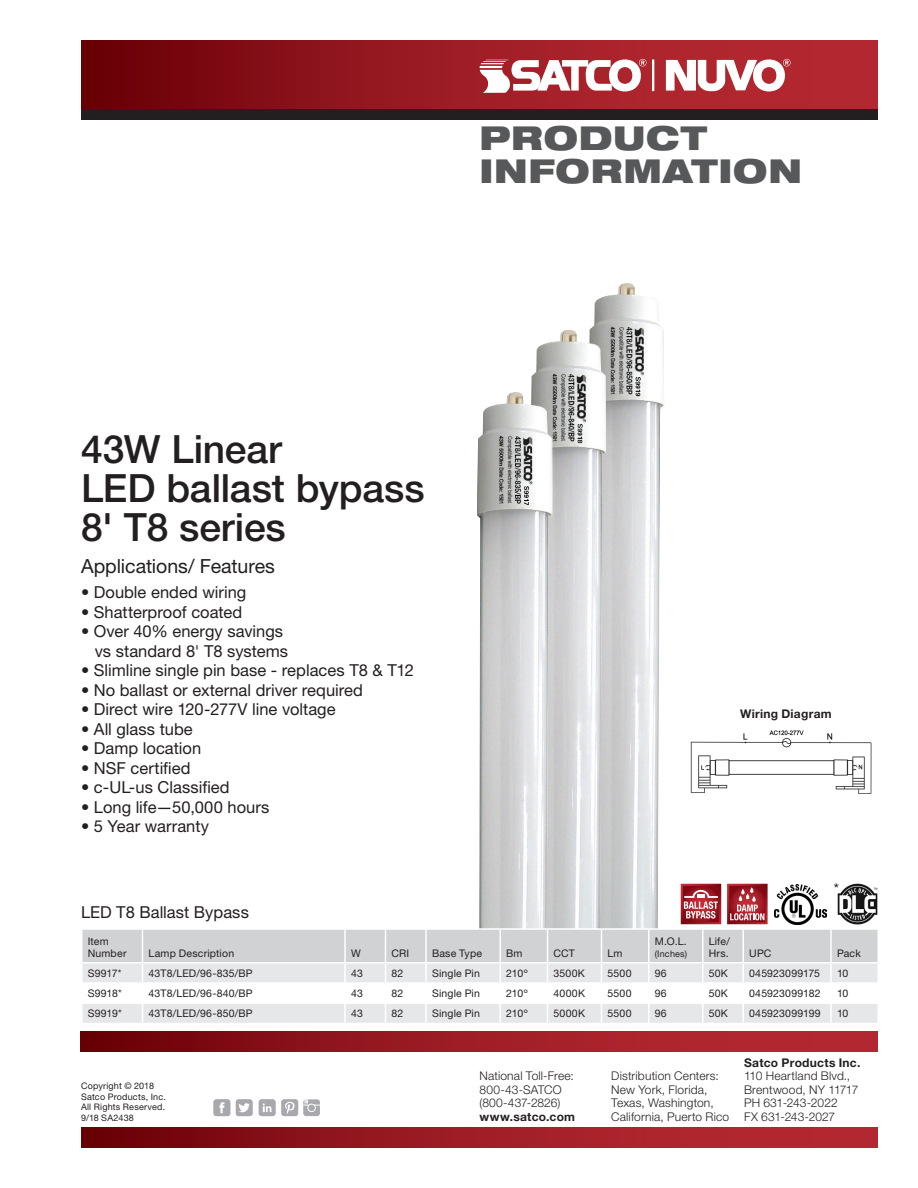
<style>
.page{position:relative;width:918px;height:1188px;background:#fff}
.page>*{position:absolute;margin:0;border:0;box-sizing:border-box;transform-origin:0 0}
.product_name{font:500 39px "Helvetica Neue LT Std";letter-spacing:-.005em;color:#231f20}
.t1{font:900 expanded 33px "Helvetica Neue LT Std";letter-spacing:.025em;color:#57585a}
.paragraph_title_RED{font:19.5px "Helvetica Neue LT Std";letter-spacing:-.005em;color:#231f20}
.paragraph{font:16.5px "Helvetica Neue LT Std";color:#231f20}
.chart_text{font:15px "Helvetica Neue LT Std";color:#231f20}
.address_text{font:300 12px "Helvetica Neue LT Std";letter-spacing:.015em;color:#231f20}
.address_text-2{font:700 12px "Helvetica Neue LT Std";letter-spacing:.02em;color:#231f20}
.product_name-2{font:700 12px "Helvetica Neue LT Std";letter-spacing:.025em;color:#231f20}
.chart_text-2{font:10.5px "Helvetica Neue LT Std";letter-spacing:.015em;color:#231f20}
.chart_text-3{font:9px "Helvetica Neue LT Std";letter-spacing:.02em;color:#231f20}
</style>
<div class="page">
<div style="left:81px;top:40px;width:797px;height:70px;background:linear-gradient(to right,#71040d,#c12f38)"></div>
<div style="left:81px;top:110px;width:797px;height:10px;background:#231f20"></div>
<div style="left:214px;top:1099px;width:16px;height:17px;background:#a8a9ad;border-radius:3px"></div>
<div style="left:236px;top:1099px;width:17px;height:17px;background:#a8a9ad;border-radius:3px"></div>
<div style="left:259px;top:1099px;width:16px;height:17px;background:#a8a9ad;border-radius:3px"></div>
<div style="left:281px;top:1099px;width:17px;height:17px;background:#a8a9ad;border-radius:3px"></div>
<div style="left:303px;top:1099px;width:17px;height:17px;background:#a8a9ad;border-radius:3px"></div>
<svg style="left:285px;top:1102px;width:10px;height:12px"></svg>
<svg style="left:239px;top:1103px;width:11px;height:9px"></svg>
<svg style="left:219px;top:1102px;width:5px;height:11px"></svg>
<svg style="left:263px;top:1103px;width:8px;height:9px"></svg>
<div style="left:307px;top:1104px;width:9px;height:8px;border:1px solid #fff;border-radius:50%"></div>
<svg style="left:303px;top:1099px;width:17px;height:11px"></svg>
<div style="left:81px;top:1031px;width:796px;height:21px;background:linear-gradient(to right,#71040d,#c02f38)"></div>
<div style="left:81px;top:1127px;width:797px;height:21px;background:linear-gradient(to right,#71040d,#c12f38)"></div>
<svg style="left:480px;top:59px;width:167px;height:34px"></svg>
<svg style="left:666px;top:59px;width:125px;height:32px"></svg>
<hr style="left:652px;top:59px;width:2px;height:32px;background:#fff">
<img style="left:590px;top:283px;width:74px;height:601px">
<img style="left:531px;top:329px;width:75px;height:555px">
<img style="left:477px;top:392px;width:76px;height:492px">
<img style="left:690px;top:730px;width:182px;height:64px">
<svg style="left:82px;top:884px;width:796px;height:139px"></svg>
<p class="t1" style="left:480px;top:116px;width:229px">PRODUCT</p>
<p class="t1" style="left:480px;top:149px;width:324px">INFORMATION</p>
<p class="product_name" style="left:81px;top:426px;width:202px">43W Linear</p>
<p class="product_name" style="left:81px;top:465px;width:345px">LED ballast bypass</p>
<p class="product_name" style="left:81px;top:504px;width:206px">8' T8 series</p>
<p class="paragraph_title_RED" style="left:81px;top:554px;width:195px">Applications/ Features</p>
<p class="paragraph" style="left:81px;top:582px;width:167px">• Double ended wiring</p>
<p class="paragraph" style="left:81px;top:602px;width:163px">• Shatterproof coated</p>
<p class="paragraph" style="left:81px;top:621px;width:204px">• Over 40% energy savings</p>
<p class="paragraph" style="left:95px;top:641px;width:195px">vs standard 8' T8 systems</p>
<p class="paragraph" style="left:81px;top:660px;width:335px">• Slimline single pin base - replaces T8 &amp; T12</p>
<p class="paragraph" style="left:81px;top:680px;width:284px">• No ballast or external driver required</p>
<p class="paragraph" style="left:81px;top:699px;width:256px">• Direct wire 120-277V line voltage</p>
<p class="paragraph" style="left:81px;top:719px;width:113px">• All glass tube</p>
<p class="paragraph" style="left:81px;top:738px;width:122px">• Damp location</p>
<p class="paragraph" style="left:81px;top:758px;width:111px">• NSF certified</p>
<p class="paragraph" style="left:81px;top:777px;width:150px">• c-UL-us Classified</p>
<p class="paragraph" style="left:81px;top:797px;width:190px">• Long life—50,000 hours</p>
<p class="paragraph" style="left:81px;top:816px;width:130px">• 5 Year warranty</p>
<p class="paragraph" style="left:81px;top:903px;width:169px">LED T8 Ballast Bypass</p>
<p class="product_name-2" style="left:740px;top:706px;width:93px">Wiring Diagram</p>
<p class="chart_text" style="left:834px;top:880px;width:7px">*</p>
<p class="chart_text-2" style="left:88px;top:935px;width:23px">Item</p>
<p class="chart_text-2" style="left:88px;top:947px;width:40px">Number</p>
<p class="chart_text-2" style="left:149px;top:947px;width:87px">Lamp Description</p>
<p class="chart_text-2" style="left:351px;top:947px;width:11px">W</p>
<p class="chart_text-2" style="left:392px;top:947px;width:19px">CRI</p>
<p class="chart_text-2" style="left:432px;top:947px;width:52px">Base Type</p>
<p class="chart_text-2" style="left:506px;top:947px;width:18px">Bm</p>
<p class="chart_text-2" style="left:554px;top:947px;width:23px">CCT</p>
<p class="chart_text-2" style="left:608px;top:947px;width:17px">Lm</p>
<p class="chart_text-2" style="left:655px;top:935px;width:34px">M.O.L.</p>
<p class="chart_text-3" style="left:655px;top:948px;width:34px">(Inches)</p>
<p class="chart_text-2" style="left:709px;top:935px;width:23px">Life/</p>
<p class="chart_text-2" style="left:709px;top:947px;width:21px">Hrs.</p>
<p class="chart_text-2" style="left:749px;top:947px;width:24px">UPC</p>
<p class="chart_text-2" style="left:837px;top:947px;width:25px">Pack</p>
<p class="chart_text-2" style="left:88px;top:967px;width:35px">S9917*</p>
<p class="chart_text-2" style="left:149px;top:967px;width:106px">43T8/LED/96-835/BP</p>
<p class="chart_text-2" style="left:351px;top:967px;width:13px">43</p>
<p class="chart_text-2" style="left:392px;top:967px;width:13px">82</p>
<p class="chart_text-2" style="left:432px;top:967px;width:49px">Single Pin</p>
<p class="chart_text-2" style="left:506px;top:967px;width:23px">210º</p>
<p class="chart_text-2" style="left:554px;top:967px;width:33px">3500K</p>
<p class="chart_text-2" style="left:608px;top:967px;width:26px">5500</p>
<p class="chart_text-2" style="left:655px;top:967px;width:13px">96</p>
<p class="chart_text-2" style="left:709px;top:967px;width:21px">50K</p>
<p class="chart_text-2" style="left:749px;top:967px;width:72px">045923099175</p>
<p class="chart_text-2" style="left:837px;top:967px;width:13px">10</p>
<p class="chart_text-2" style="left:88px;top:987px;width:35px">S9918*</p>
<p class="chart_text-2" style="left:149px;top:987px;width:106px">43T8/LED/96-840/BP</p>
<p class="chart_text-2" style="left:351px;top:987px;width:13px">43</p>
<p class="chart_text-2" style="left:392px;top:987px;width:13px">82</p>
<p class="chart_text-2" style="left:432px;top:987px;width:49px">Single Pin</p>
<p class="chart_text-2" style="left:506px;top:987px;width:23px">210º</p>
<p class="chart_text-2" style="left:554px;top:987px;width:33px">4000K</p>
<p class="chart_text-2" style="left:608px;top:987px;width:26px">5500</p>
<p class="chart_text-2" style="left:655px;top:987px;width:13px">96</p>
<p class="chart_text-2" style="left:709px;top:987px;width:21px">50K</p>
<p class="chart_text-2" style="left:749px;top:987px;width:73px">045923099182</p>
<p class="chart_text-2" style="left:837px;top:987px;width:13px">10</p>
<p class="chart_text-2" style="left:88px;top:1007px;width:36px">S9919*</p>
<p class="chart_text-2" style="left:149px;top:1007px;width:106px">43T8/LED/96-850/BP</p>
<p class="chart_text-2" style="left:351px;top:1007px;width:13px">43</p>
<p class="chart_text-2" style="left:392px;top:1007px;width:13px">82</p>
<p class="chart_text-2" style="left:432px;top:1007px;width:49px">Single Pin</p>
<p class="chart_text-2" style="left:506px;top:1007px;width:23px">210º</p>
<p class="chart_text-2" style="left:554px;top:1007px;width:33px">5000K</p>
<p class="chart_text-2" style="left:608px;top:1007px;width:26px">5500</p>
<p class="chart_text-2" style="left:655px;top:1007px;width:13px">96</p>
<p class="chart_text-2" style="left:709px;top:1007px;width:21px">50K</p>
<p class="chart_text-2" style="left:749px;top:1007px;width:73px">045923099199</p>
<p class="chart_text-2" style="left:837px;top:1007px;width:13px">10</p>
<p class="chart_text-3" style="left:81px;top:1080px;width:75px">Copyright © 2018</p>
<p class="chart_text-3" style="left:81px;top:1091px;width:86px">Satco Products, Inc.</p>
<p class="chart_text-3" style="left:81px;top:1101px;width:86px">All Rights Reserved.</p>
<p class="chart_text-3" style="left:81px;top:1112px;width:54px">9/18 SA2438</p>
<p class="address_text" style="left:480px;top:1068px;width:96px">National Toll-Free:</p>
<p class="address_text" style="left:480px;top:1082px;width:84px">800-43-SATCO</p>
<p class="address_text" style="left:480px;top:1095px;width:82px">(800-437-2826)</p>
<p class="address_text-2" style="left:480px;top:1109px;width:97px">www.satco.com</p>
<p class="address_text" style="left:611px;top:1068px;width:109px">Distribution Centers:</p>
<p class="address_text" style="left:611px;top:1082px;width:98px">New York, Florida,</p>
<p class="address_text" style="left:611px;top:1095px;width:104px">Texas, Washington,</p>
<p class="address_text" style="left:611px;top:1109px;width:119px">California, Puerto Rico</p>
<p class="address_text-2" style="left:744px;top:1055px;width:118px">Satco Products Inc.</p>
<p class="address_text" style="left:744px;top:1068px;width:108px">110 Heartland Blvd.,</p>
<p class="address_text" style="left:744px;top:1082px;width:116px">Brentwood, NY 11717</p>
<p class="address_text" style="left:744px;top:1095px;width:95px">PH 631-243-2022</p>
<p class="address_text" style="left:744px;top:1109px;width:93px">FX 631-243-2027</p>
</div>
